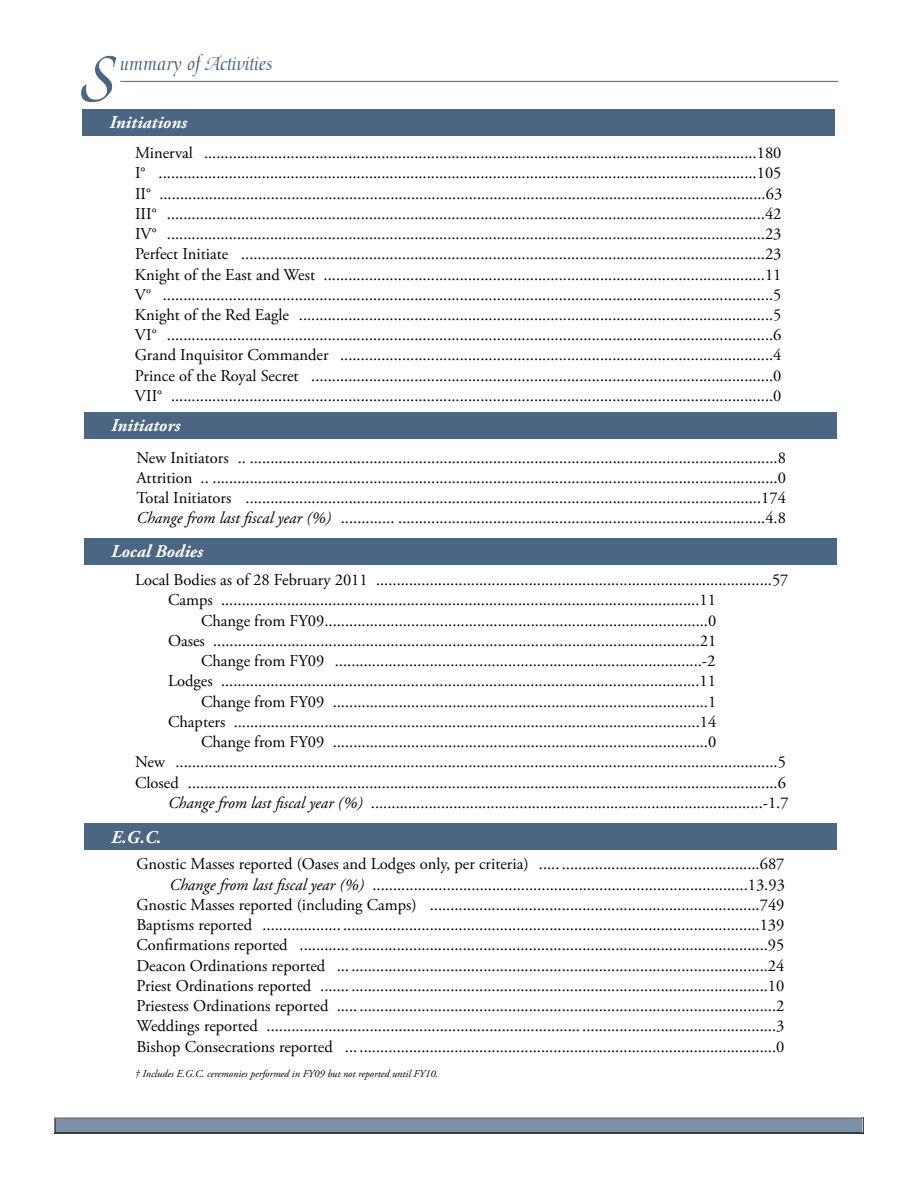
<style>
.page{position:relative;width:918px;height:1188px;background:#fff}
.page>*{position:absolute;margin:0;border:0;box-sizing:border-box;transform-origin:0 0}
.t1{font:70.8px "Medici Script LT Std";color:#4a6682}
.t2{font:21px "Medici Script LT Std";color:#4a6682}
.t3{font:italic 700 18px "Adobe Garamond Pro";color:#fff}
.t4{font:16.5px/20.2px "Adobe Garamond Pro";color:#000;text-align:justify}
.t5{font:italic 10.5px "Adobe Garamond Pro";color:#000}
.s1{font-style:italic}
</style>
<div class="page">
<div style="left:53px;top:1116px;width:812px;height:20px;background:#000;opacity:.75"></div>
<div style="left:84px;top:824px;width:753px;height:26px;background:#4a6682"></div>
<div style="left:84px;top:412px;width:753px;height:27px;background:#4a6682"></div>
<div style="left:82px;top:109px;width:754px;height:27px;background:#4a6682"></div>
<div style="left:84px;top:538px;width:753px;height:27px;background:#4a6682"></div>
<hr style="left:120px;top:81px;width:718px;height:1px;background:#4a6682">
<h1 class="t1" style="left:81px;top:39px;width:37px">S</h1>
<p class="t2" style="left:120px;top:51px;width:154px">ummary of Activities</p>
<p class="t3" style="left:108px;top:115px;width:79px">Initiations</p>
<p class="t4" style="left:135px;top:143px;width:649px">Minerval ......................................................................................................................................180<br>I° .................................................................................................................................................105<br>II° ...................................................................................................................................................63<br>III° .................................................................................................................................................42<br>IV° .................................................................................................................................................23<br>Perfect Initiate ...............................................................................................................................23<br>Knight of the East and West ...........................................................................................................11<br>V° ....................................................................................................................................................5<br>Knight of the Red Eagle ...................................................................................................................5<br>VI° ...................................................................................................................................................6<br>Grand Inquisitor Commander .........................................................................................................4<br>Prince of the Royal Secret ................................................................................................................0<br>VII° ..................................................................................................................................................0</p>
<p class="t3" style="left:110px;top:112px;width:79px">Initiations</p>
<p class="t3" style="left:111px;top:415px;width:71px">Initiators</p>
<p class="t4" style="left:136px;top:448px;width:651px">New Initiators .. ................................................................................................................................8<br>Attrition .. .........................................................................................................................................0<br>Total Initiators .............................................................................................................................174<br><span class="s1">Change from last fiscal year (%)</span> ............. .........................................................................................4.8</p>
<p class="t3" style="left:111px;top:541px;width:94px">Local Bodies</p>
<p class="t4" style="left:135px;top:570px;width:655px">Local Bodies as of 28 February 2011 ................................................................................................57</p>
<p class="t4" style="left:168px;top:591px;width:550px">Camps ....................................................................................................................11</p>
<p class="t4" style="left:201px;top:611px;width:517px">Change from FY09.............................................................................................0</p>
<p class="t4" style="left:168px;top:631px;width:550px">Oases ......................................................................................................................21</p>
<p class="t4" style="left:201px;top:651px;width:516px">Change from FY09 .........................................................................................-2</p>
<p class="t4" style="left:168px;top:672px;width:550px">Lodges ....................................................................................................................11</p>
<p class="t4" style="left:201px;top:692px;width:517px">Change from FY09 ...........................................................................................1</p>
<p class="t4" style="left:168px;top:712px;width:550px">Chapters .................................................................................................................14</p>
<p class="t4" style="left:201px;top:732px;width:517px">Change from FY09 ...........................................................................................0</p>
<p class="t4" style="left:135px;top:753px;width:653px">New ..................................................................................................................................................5</p>
<p class="t4" style="left:135px;top:773px;width:653px">Closed ...............................................................................................................................................6</p>
<p class="t4" style="left:168px;top:793px;width:622px"><span class="s1">Change from last fiscal year (%)</span> ...............................................................................................-1.7</p>
<p class="t3" style="left:108px;top:833px;width:52px">E.G.C.</p>
<p class="t4" style="left:136px;top:855px;width:650px;text-align:right">Gnostic Masses reported (Oases and Lodges only, per criteria) ..... ................................................687<br><span class="s1">Change from last fiscal year (%)</span> ...........................................................................................13.93<br>Gnostic Masses reported (including Camps) ................................................................................749<br>Baptisms reported ................... .....................................................................................................139<br>Confirmations reported ............ .....................................................................................................95<br>Deacon Ordinations reported ... .....................................................................................................24<br>Priest Ordinations reported ....... .....................................................................................................10<br>Priestess Ordinations reported ..... .....................................................................................................2<br>Weddings reported ............................................................................ ...............................................3<br>Bishop Consecrations reported ... .....................................................................................................0</p>
<p class="t5" style="left:135px;top:1067px;width:305px">† Includes E.G.C. ceremonies performed in FY09 but not reported until FY10.</p>
<p class="t3" style="left:111px;top:826px;width:52px">E.G.C.</p>
</div>
